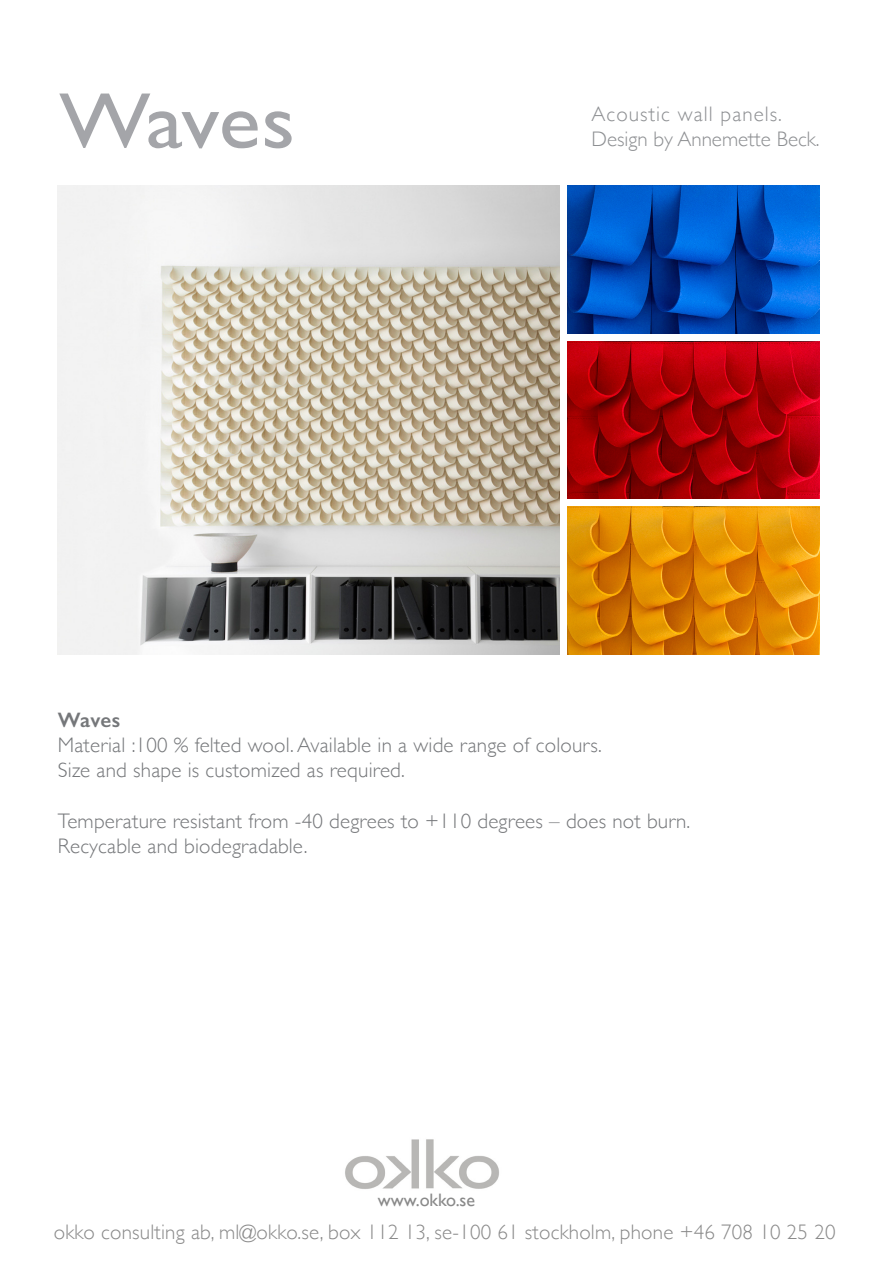
<style>
.page{position:relative;width:893px;height:1263px;background:#fff}
.page>*{position:absolute;margin:0;border:0;box-sizing:border-box;transform-origin:0 0}
.t1{font:79.5px "Gill Sans";letter-spacing:-.015em;color:#a4a5a9;scale:1.1 1}
.t2{font:300 21px "Gill Sans";letter-spacing:.01em;color:#75777a}
.t3{font:300 21px "Gill Sans";letter-spacing:.01em;color:#898989}
.t4{font:300 21px "Gill Sans";color:#8d8f92}
.t5{font:300 21px "Gill Sans";letter-spacing:.05em;color:#8d8f92}
.t6{font:600 21px "Gill Sans";letter-spacing:.01em;color:#75777a}
.t7{font:18px "Gill Sans";color:#898989}
</style>
<div class="page">
<img style="left:345px;top:1139px;width:154px;height:50px">
<img style="left:58px;top:186px;width:501px;height:468px">
<img style="left:568px;top:186px;width:251px;height:147px">
<img style="left:568px;top:341px;width:251px;height:158px">
<img style="left:568px;top:507px;width:251px;height:147px">
<p class="t1" style="left:59px;top:74px;width:216px">Waves</p>
<p class="t5" style="left:592px;top:98px;width:192px">Acoustic wall panels.</p>
<p class="t4" style="left:592px;top:123px;width:229px">Design by Annemette Beck.</p>
<p class="t6" style="left:58px;top:707px;width:64px">Waves</p>
<p class="t2" style="left:58px;top:729px;width:546px">Material :100 % felted wool. Available in a wide range of colours.</p>
<p class="t2" style="left:58px;top:754px;width:349px">Size and shape is customized as required.</p>
<p class="t2" style="left:58px;top:804px;width:634px">Temperature resistant from -40 degrees to +110 degrees – does not burn.</p>
<p class="t2" style="left:58px;top:829px;width:251px">Recycable and biodegradable.</p>
<p class="t7" style="left:378px;top:1189px;width:99px">www.okko.se</p>
<p class="t3" style="left:54px;top:1215px;width:783px">okko consulting ab, ml@okko.se, box 112 13, se-100 61 stockholm, phone +46 708 10 25 20</p>
</div>
